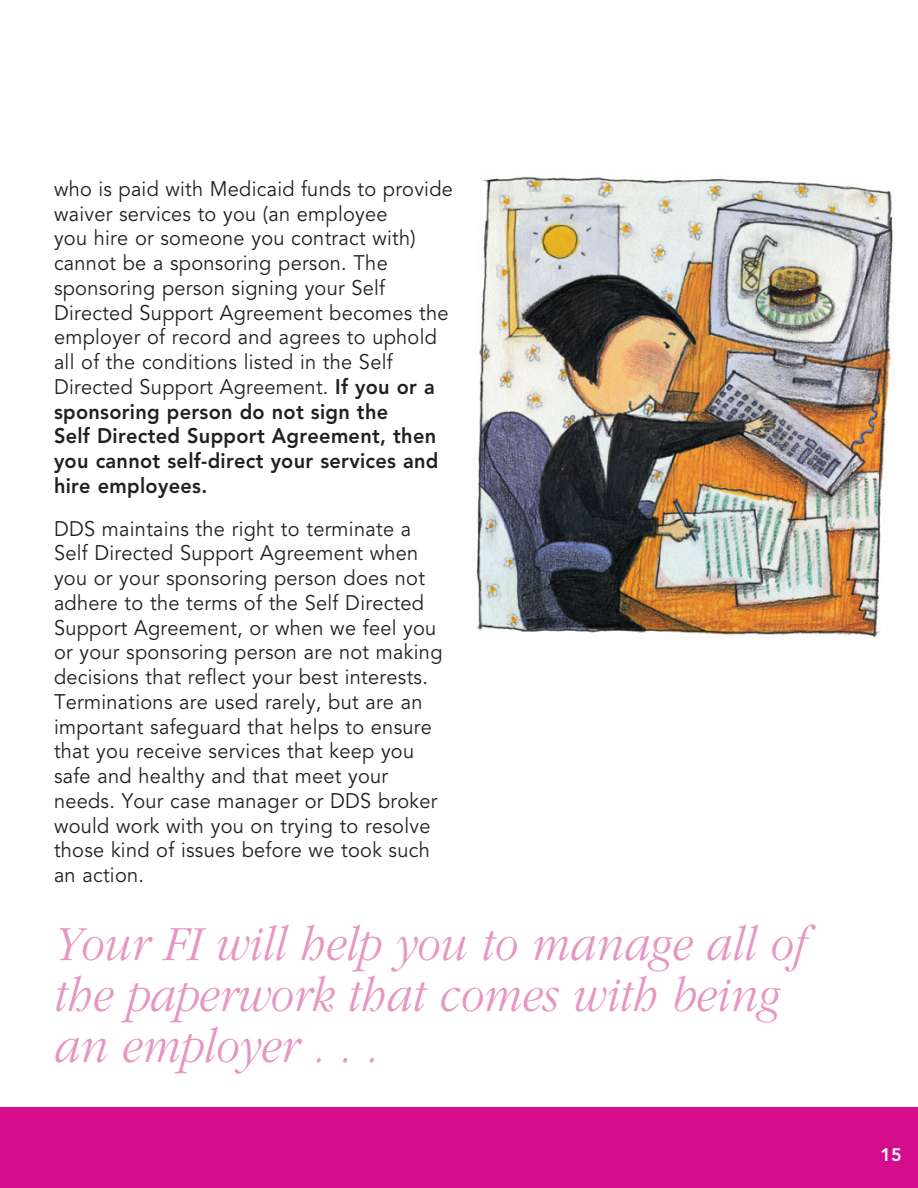
<style>
.page{position:relative;width:918px;height:1188px;background:#fff}
.page>*{position:absolute;margin:0;border:0;box-sizing:border-box;transform-origin:0 0}
.t1{font:italic 300 51px/51px "Garamond";color:#e796c1;scale:.9 1}
.F2_Text_Book_14_16_5{font:21px/24.8px "Avenir";letter-spacing:.015em;color:#231f20;scale:.95 1}
.t2{font:800 18px "Avenir";color:#fff}
.s1{font-weight:800}
</style>
<div class="page">
<div style="left:0;top:1107px;width:918px;height:81px;background:#d50d8c"></div>
<img style="left:476px;top:176px;width:417px;height:462px">
<p class="F2_Text_Book_14_16_5" style="left:54px;top:177px;width:421px">who is paid with Medicaid funds to provide waiver services to you (an employee<br>you hire or someone you contract with) cannot be a sponsoring person. The sponsoring person signing your Self Directed Support Agreement becomes the employer of record and agrees to uphold all of the conditions listed in the Self Directed Support Agreement. <span class="s1">If you or a sponsoring person do not sign the<br>Self Directed Support Agreement, then you cannot self-direct your services and hire employees.</span></p>
<p class="F2_Text_Book_14_16_5" style="left:54px;top:517px;width:410px">DDS maintains the right to terminate a Self Directed Support Agreement when you or your sponsoring person does not adhere to the terms of the Self Directed Support Agreement, or when we feel you or your sponsoring person are not making decisions that reflect your best interests.<br>Terminations are used rarely, but are an important safeguard that helps to ensure that you receive services that keep you safe and healthy and that meet your needs. Your case manager or DDS broker would work with you on trying to resolve those kind of issues before we took such an action.</p>
<p class="t1" style="left:54px;top:920px;width:838px">Your FI will help you to manage all of the paperwork that comes with being an employer . . .</p>
<p class="t2" style="left:880px;top:1144px;width:23px">15</p>
</div>
